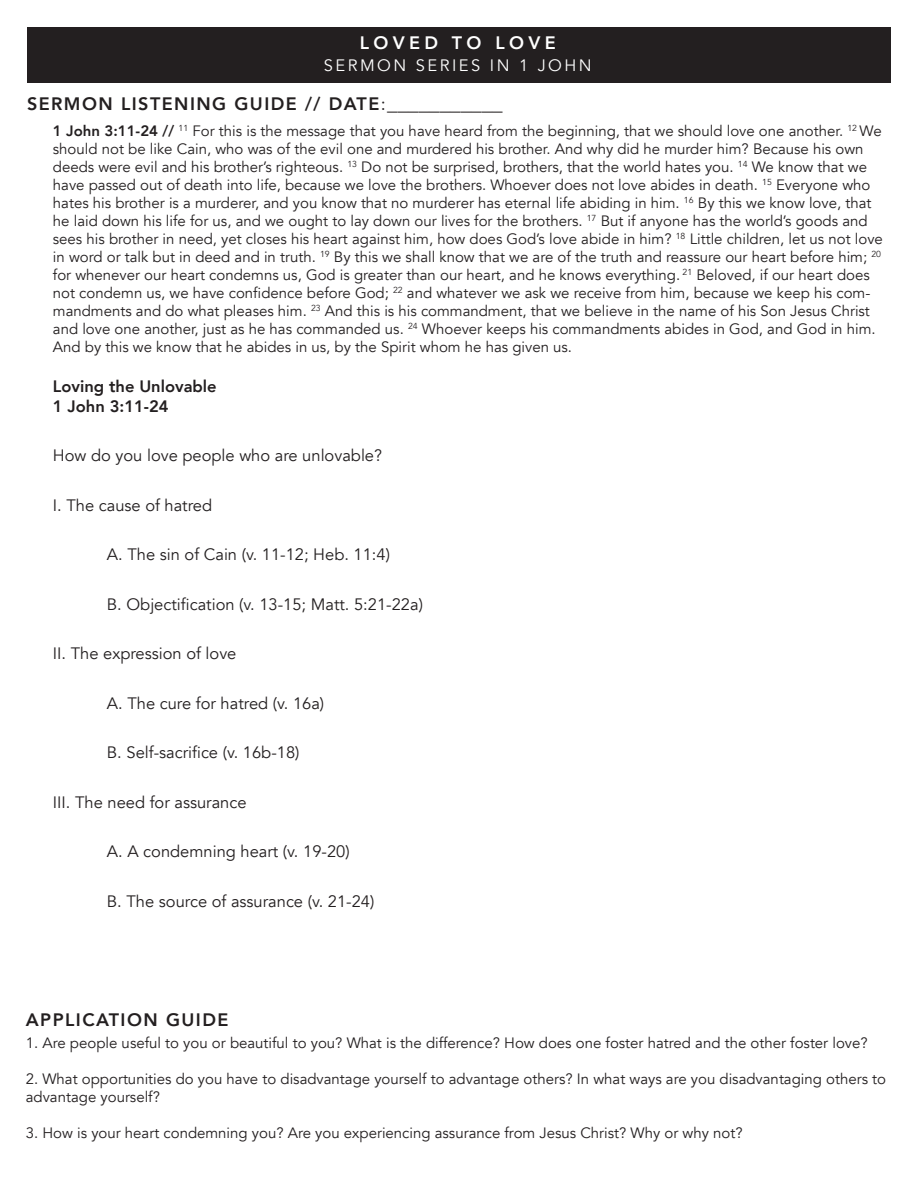
<style>
.page{position:relative;width:918px;height:1188px;background:#fff}
.page>*{position:absolute;margin:0;border:0;box-sizing:border-box;transform-origin:0 0}
.t1{font:800 18px "Avenir";letter-spacing:.08em;color:#231f20}
.t2{font:800 18px "Avenir";letter-spacing:.24em;color:#fff}
.t3{font:16.5px "Avenir";color:#231f20}
.t4{font:800 16.5px "Avenir";color:#231f20}
.t5{font:16.5px "Avenir";letter-spacing:.15em;color:#fff}
.t6{font:15px/18px "Avenir";color:#231f20}
.s1{font-weight:400}
.s2{font-weight:400;font-size:21px}
.s3{font-weight:800}
</style>
<div class="page">
<div style="left:27px;top:27px;width:864px;height:55px;background:#231f20"></div>
<p class="t2" style="left:360px;top:29px;width:198px">LOVED TO LOVE</p>
<p class="t5" style="left:324px;top:56px;width:269px">SERMON SERIES IN 1 JOHN</p>
<p class="t1" style="left:27px;top:89px;width:477px">SERMON LISTENING GUIDE // DATE<span class="s1">:</span><span class="s2">___________</span></p>
<p class="t6" style="left:53px;top:122px;width:832px"><span class="s3">1 John 3:11-24 //</span> <sup>11</sup> For this is the message that you have heard from the beginning, that we should love one another. <sup>12</sup> We should not be like Cain, who was of the evil one and murdered his brother. And why did he murder him? Because his own deeds were evil and his brother’s righteous. <sup>13</sup> Do not be surprised, brothers, that the world hates you. <sup>14</sup> We know that we have passed out of death into life, because we love the brothers. Whoever does not love abides in death. <sup>15</sup> Everyone who hates his brother is a murderer, and you know that no murderer has eternal life abiding in him. <sup>16</sup> By this we know love, that he laid down his life for us, and we ought to lay down our lives for the brothers. <sup>17</sup> But if anyone has the world’s goods and sees his brother in need, yet closes his heart against him, how does God’s love abide in him? <sup>18</sup> Little children, let us not love in word or talk but in deed and in truth. <sup>19</sup> By this we shall know that we are of the truth and reassure our heart before him; <sup>20 </sup>for whenever our heart condemns us, God is greater than our heart, and he knows everything. <sup>21</sup> Beloved, if our heart does not condemn us, we have confidence before God; <sup>22</sup> and whatever we ask we receive from him, because we keep his com&shy;mandments and do what pleases him. <sup>23</sup> And this is his commandment, that we believe in the name of his Son Jesus Christ and love one another, just as he has commanded us. <sup>24</sup> Whoever keeps his commandments abides in God, and God in him.<br>And by this we know that he abides in us, by the Spirit whom he has given us.</p>
<p class="t4" style="left:53px;top:373px;width:165px">Loving the Unlovable</p>
<p class="t4" style="left:53px;top:393px;width:117px">1 John 3:11-24</p>
<p class="t3" style="left:53px;top:446px;width:331px">How do you love people who are unlovable?</p>
<p class="t3" style="left:53px;top:495px;width:161px">I. The cause of hatred</p>
<p class="t3" style="left:107px;top:545px;width:285px">A. The sin of Cain (v. 11-12; Heb. 11:4)</p>
<p class="t3" style="left:107px;top:594px;width:318px">B. Objectification (v. 13-15; Matt. 5:21-22a)</p>
<p class="t3" style="left:53px;top:644px;width:185px">II. The expression of love</p>
<p class="t3" style="left:107px;top:693px;width:219px">A. The cure for hatred (v. 16a)</p>
<p class="t3" style="left:107px;top:743px;width:194px">B. Self-sacrifice (v. 16b-18)</p>
<p class="t3" style="left:53px;top:792px;width:195px">III. The need for assurance</p>
<p class="t3" style="left:107px;top:842px;width:244px">A. A condemning heart (v. 19-20)</p>
<p class="t3" style="left:107px;top:891px;width:269px">B. The source of assurance (v. 21-24)</p>
<p class="t1" style="left:26px;top:1006px;width:204px">APPLICATION GUIDE</p>
<p class="t6" style="left:26px;top:1034px;width:843px">1. Are people useful to you or beautiful to you? What is the difference? How does one foster hatred and the other foster love?</p>
<p class="t6" style="left:26px;top:1070px;width:862px">2. What opportunities do you have to disadvantage yourself to advantage others? In what ways are you disadvantaging others to advantage yourself?</p>
<p class="t6" style="left:26px;top:1124px;width:718px">3. How is your heart condemning you? Are you experiencing assurance from Jesus Christ? Why or why not?</p>
</div>
